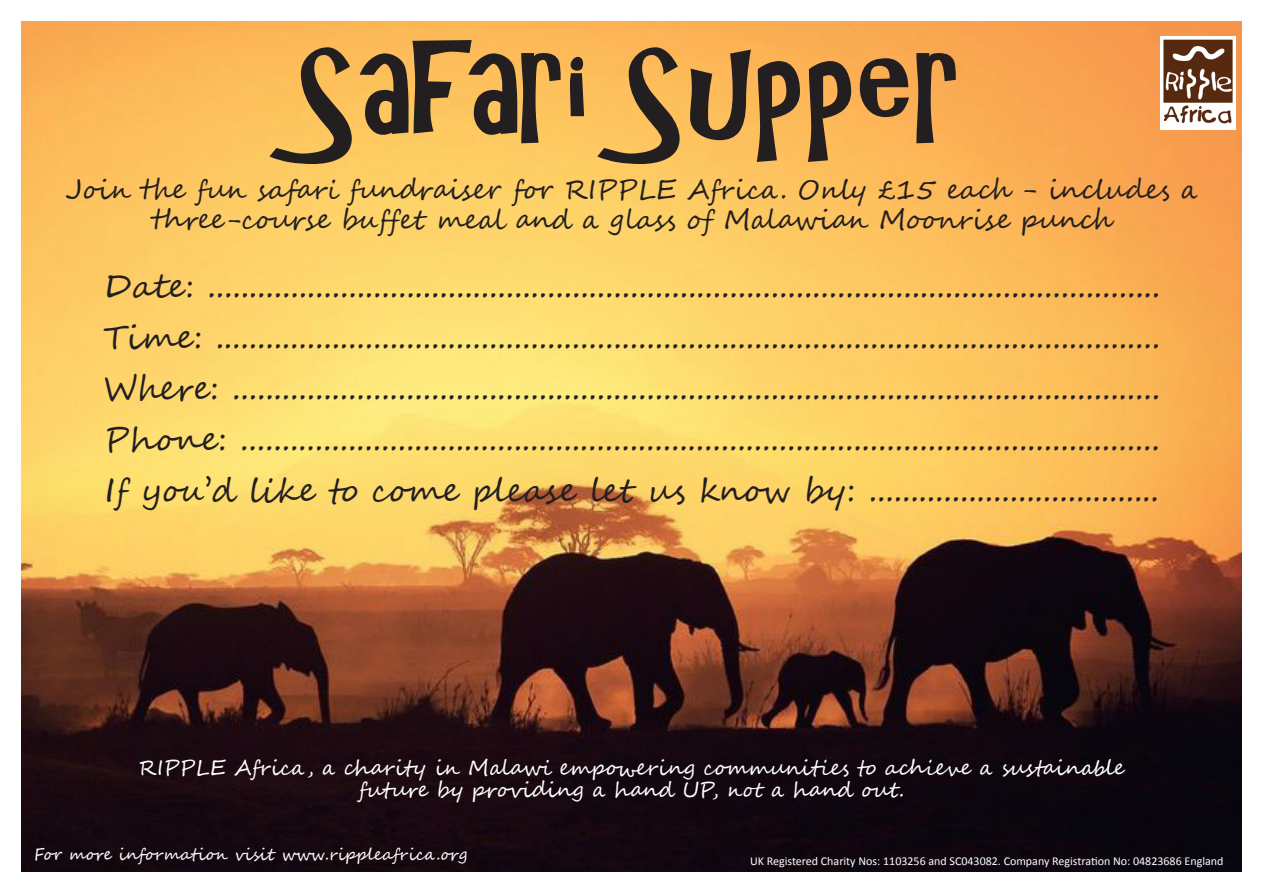
<style>
.page{position:relative;width:1263px;height:893px;background:#fff}
.page>*{position:absolute;margin:0;border:0;box-sizing:border-box;transform-origin:0 0}
.t1{font:127.5px "ARCHRISTY";color:#231f20}
.t2{font:33px "Segoe Script";color:#231f20}
.t3{font:27px "Segoe Script";color:#231f20}
.t4{font:21px "Segoe Script";color:#fff}
.t5{font:16.5px "Segoe Script";color:#fff}
.t6{font:12px "Calibri";color:#fff}
</style>
<div class="page">
<img style="left:21px;top:21px;width:1221px;height:851px">
<img style="left:1161px;top:36px;width:74px;height:94px">
<p class="t1" style="left:300px;top:15px;width:666px">SAFARI SUPPER</p>
<p class="t3" style="left:66px;top:167px;width:1133px">Join the fun safari fundraiser for RIPPLE Africa. Only £15 each - includes a</p>
<p class="t3" style="left:152px;top:197px;width:963px">three-course buffet meal and a glass of Malawian Moonrise punch</p>
<p class="t2" style="left:103px;top:260px;width:1059px">Date: ...................................................................................................................</p>
<p class="t2" style="left:104px;top:311px;width:1058px">Time: ..................................................................................................................</p>
<p class="t2" style="left:104px;top:362px;width:1058px">Where: ................................................................................................................</p>
<p class="t2" style="left:104px;top:413px;width:1058px">Phone: ...............................................................................................................</p>
<p class="t2" style="left:105px;top:464px;width:1056px">If you’d like to come please let us know by: ...................................</p>
<p class="t4" style="left:139px;top:750px;width:987px">RIPPLE Africa, a charity in Malawi empowering communities to achieve a sustainable</p>
<p class="t4" style="left:359px;top:773px;width:547px">future by providing a hand UP, not a hand out.</p>
<p class="t5" style="left:34px;top:840px;width:435px">For more information visit www.rippleafrica.org</p>
<p class="t6" style="left:750px;top:852px;width:475px">UK Registered Charity Nos: 1103256 and SC043082. Company Registration No: 04823686 England</p>
</div>
